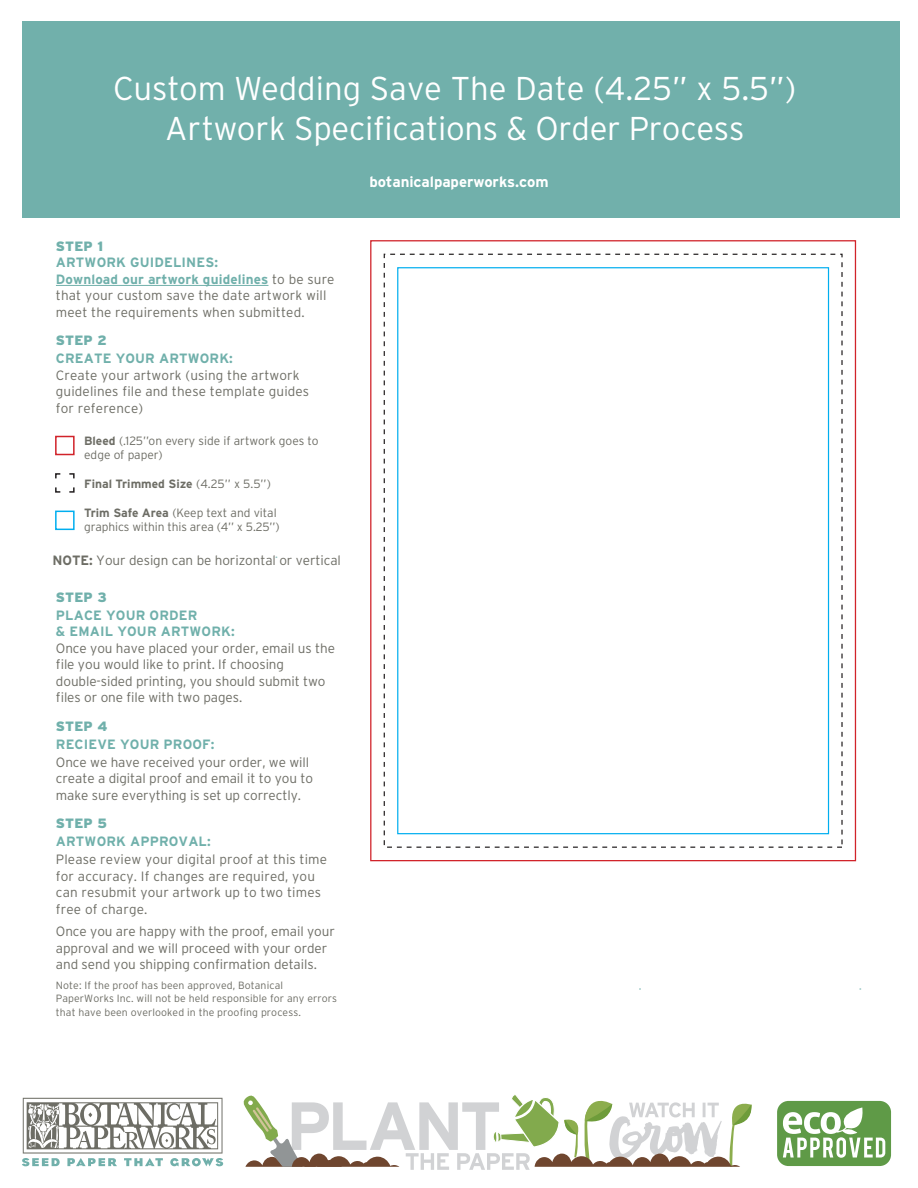
<style>
.page{position:relative;width:918px;height:1188px;background:#fff}
.page>*{position:absolute;margin:0;border:0;box-sizing:border-box;transform-origin:0 0}
.t1{font:300 33px/39.6px "Interstate";letter-spacing:-.01em;color:#fff;text-align:center}
.t2{font:700 15px "Interstate";letter-spacing:-.005em;color:#fff}
.t3{font:300 13.5px/16.5px "Interstate";letter-spacing:-.005em;color:#6d6d65}
.t4{font:700 13.5px/16.5px "Interstate";letter-spacing:.01em;color:#70b0ab}
.t5{font:900 13.5px "Interstate";letter-spacing:.01em;color:#70b0ab}
.t6{font:300 12px/14.4px "Interstate";letter-spacing:-.01em;color:#6d6d65}
.t7{font:700 12px "Interstate";color:#6d6d65}
.t8{font:300 10.5px/13.5px "Interstate";letter-spacing:.01em;color:#6d6d65}
.s1{font-weight:700;color:#70b0ab}
.s2{font-weight:700}
.s3{font-weight:300}
</style>
<div class="page">
<hr style="left:56px;top:285px;width:212px;height:1px;background:#70b0ab">
<div style="left:22px;top:21px;width:877px;height:196px;background:#71b0ab"></div>
<div style="left:55px;top:436px;width:20px;height:19px;border:2px solid #d1232a"></div>
<svg style="left:55px;top:473px;width:20px;height:20px"></svg>
<div style="left:55px;top:511px;width:20px;height:19px;border:2px solid #00aeef"></div>
<svg style="left:243px;top:1095px;width:509px;height:75px"></svg>
<div style="left:777px;top:1101px;width:114px;height:65px;background:#5f9a47;border-radius:11px"></div>
<svg style="left:783px;top:1107px;width:102px;height:51px"></svg>
<svg style="left:22px;top:1098px;width:201px;height:68px"></svg>
<h1 class="t1" style="left:113px;top:68px;width:685px">Custom Wedding Save The Date (4.25” x 5.5”)<br>Artwork Specifications &amp; Order Process</h1>
<p class="t2" style="left:369px;top:173px;width:181px">botanicalpaperworks.com</p>
<p class="t5" style="left:56px;top:238px;width:49px">STEP 1</p>
<p class="t3" style="left:56px;top:254px;width:280px"><span class="s1">ARTWORK GUIDELINES:<br>Download our artwork guidelines</span> to be sure that your custom save the date artwork will meet the requirements when submitted.</p>
<p class="t5" style="left:56px;top:333px;width:52px">STEP 2</p>
<p class="t4" style="left:56px;top:350px;width:179px">CREATE YOUR ARTWORK:</p>
<p class="t3" style="left:56px;top:367px;width:255px">Create your artwork (using the artwork guidelines file and these template guides for reference)</p>
<p class="t6" style="left:84px;top:434px;width:236px"><span class="s2">Bleed</span> (.125’’on every side if artwork goes to edge of paper)</p>
<p class="t7" style="left:84px;top:477px;width:188px">Final Trimmed Size <span class="s3">(4.25’’ x 5.5’’)</span></p>
<p class="t6" style="left:84px;top:506px;width:197px"><span class="s2">Trim Safe Area</span> (Keep text and vital graphics within this area (4’’ x 5.25’’)</p>
<p class="t3" style="left:52px;top:552px;width:290px"><span class="s2">NOTE:</span> Your design can be horizontal or vertical</p>
<p class="t5" style="left:56px;top:589px;width:52px">STEP 3</p>
<p class="t4" style="left:56px;top:607px;width:180px">PLACE YOUR ORDER<br>&amp; EMAIL YOUR ARTWORK:</p>
<p class="t3" style="left:56px;top:639px;width:281px">Once you have placed your order, email us the file you would like to print. If choosing double-sided printing, you should submit two files or one file with two pages.</p>
<p class="t5" style="left:56px;top:718px;width:53px">STEP 4</p>
<p class="t4" style="left:56px;top:736px;width:160px">RECIEVE YOUR PROOF:</p>
<p class="t3" style="left:56px;top:753px;width:259px">Once we have received your order, we will create a digital proof and email it to you to make sure everything is set up correctly.</p>
<p class="t5" style="left:56px;top:816px;width:53px">STEP 5</p>
<p class="t4" style="left:56px;top:833px;width:156px">ARTWORK APPROVAL:</p>
<p class="t3" style="left:56px;top:851px;width:273px">Please review your digital proof at this time for accuracy. If changes are required, you can resubmit your artwork up to two times free of charge.</p>
<p class="t3" style="left:56px;top:923px;width:280px">Once you are happy with the proof, email your approval and we will proceed with your order and send you shipping confirmation details.</p>
<p class="t8" style="left:56px;top:978px;width:283px">Note: If the proof has been approved, Botanical<br>PaperWorks Inc. will not be held responsible for any errors that have been overlooked in the proofing process.</p>
</div>
